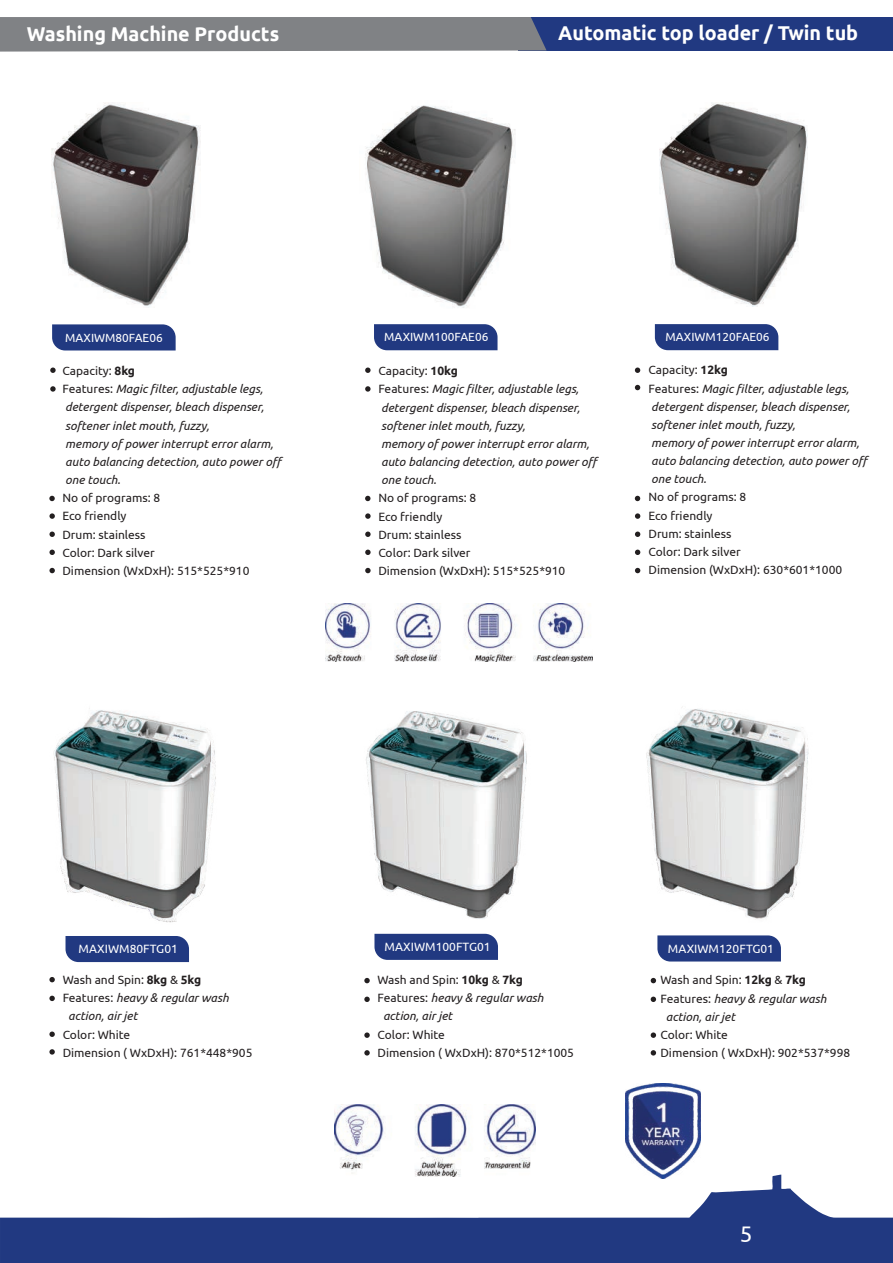
<style>
.page{position:relative;width:893px;height:1263px;background:#fff}
.page>*{position:absolute;margin:0;border:0;box-sizing:border-box;transform-origin:0 0}
.t1{font:22.5px "Ubuntu";color:#fff}
.t2{font:700 19.95px "Ubuntu";color:#fff}
.t3{font:italic 12px/18.1px "Ubuntu";color:#231f20}
.t4{font:12px/18.1px "Ubuntu";color:#231f20}
.t5{font:12px "Ubuntu";color:#fff}
.t6{font:11.85px "Ubuntu";color:#fff}
.s1{font-style:normal}
.s2{font-weight:700;font-style:normal}
.s3{font-weight:700}
</style>
<div class="page">
<img style="left:51px;top:102px;width:150px;height:206px">
<img style="left:365px;top:105px;width:150px;height:203px">
<img style="left:659px;top:102px;width:148px;height:205px">
<svg style="left:0;top:1174px;width:893px;height:89px;fill:#213981"></svg>
<img style="left:625px;top:1083px;width:75px;height:96px">
<img style="left:53px;top:708px;width:163px;height:233px">
<img style="left:366px;top:711px;width:161px;height:223px">
<img style="left:646px;top:706px;width:163px;height:213px">
<svg style="left:52px;top:324px;width:124px;height:26px;background:#2a4186"></svg>
<div style="left:374px;top:324px;width:123px;height:26px;background:#213981"></div>
<div style="left:655px;top:324px;width:123px;height:26px;background:#213981"></div>
<div style="left:66px;top:936px;width:123px;height:26px;background:#213981"></div>
<div style="left:374px;top:934px;width:124px;height:26px;background:#213981"></div>
<div style="left:657px;top:935px;width:124px;height:26px;background:#213981"></div>
<img style="left:325px;top:604px;width:267px;height:58px">
<img style="left:334px;top:1105px;width:202px;height:71px">
<svg style="left:50px;top:367px;width:6px;height:6px"></svg>
<svg style="left:50px;top:386px;width:6px;height:6px"></svg>
<svg style="left:49px;top:496px;width:6px;height:5px"></svg>
<svg style="left:49px;top:513px;width:6px;height:6px"></svg>
<svg style="left:49px;top:531px;width:6px;height:6px"></svg>
<svg style="left:49px;top:550px;width:6px;height:5px"></svg>
<svg style="left:49px;top:568px;width:6px;height:5px"></svg>
<svg style="left:365px;top:367px;width:6px;height:6px"></svg>
<svg style="left:365px;top:386px;width:6px;height:6px"></svg>
<svg style="left:365px;top:496px;width:5px;height:5px"></svg>
<svg style="left:365px;top:513px;width:6px;height:6px"></svg>
<svg style="left:365px;top:531px;width:6px;height:6px"></svg>
<svg style="left:365px;top:550px;width:6px;height:5px"></svg>
<svg style="left:365px;top:568px;width:6px;height:5px"></svg>
<svg style="left:635px;top:367px;width:5px;height:6px"></svg>
<svg style="left:635px;top:385px;width:5px;height:5px"></svg>
<svg style="left:635px;top:496px;width:5px;height:5px"></svg>
<svg style="left:635px;top:513px;width:5px;height:6px"></svg>
<svg style="left:635px;top:531px;width:5px;height:6px"></svg>
<svg style="left:635px;top:550px;width:5px;height:5px"></svg>
<svg style="left:635px;top:568px;width:5px;height:5px"></svg>
<svg style="left:49px;top:977px;width:6px;height:5px"></svg>
<svg style="left:49px;top:996px;width:6px;height:5px"></svg>
<svg style="left:49px;top:1031px;width:6px;height:6px"></svg>
<svg style="left:49px;top:1049px;width:6px;height:5px"></svg>
<svg style="left:364px;top:978px;width:6px;height:5px"></svg>
<svg style="left:364px;top:996px;width:6px;height:6px"></svg>
<svg style="left:364px;top:1032px;width:6px;height:6px"></svg>
<svg style="left:364px;top:1050px;width:6px;height:5px"></svg>
<div style="left:518px;top:17px;width:374px;height:33px;background:#213981"></div>
<div style="left:0;top:17px;width:547px;height:35px;background:#808285"></div>
<svg style="left:651px;top:978px;width:5px;height:5px"></svg>
<svg style="left:651px;top:996px;width:5px;height:6px"></svg>
<svg style="left:651px;top:1032px;width:5px;height:6px"></svg>
<svg style="left:651px;top:1050px;width:5px;height:5px"></svg>
<h2 class="t2" style="left:27px;top:21px;width:254px">Washing Machine Products</h2>
<h2 class="t2" style="left:558px;top:21px;width:301px">Automatic top loader / Twin tub</h2>
<p class="t6" style="left:65px;top:330px;width:99px">MAXIWM80FAE06</p>
<p class="t3" style="left:62px;top:361px;width:222px"><span class="s1">Capacity:</span> <span class="s2">8kg<br></span><span class="s1">Features:</span> Magic filter, adjustable legs, detergent dispenser, bleach dispenser, softener inlet mouth, fuzzy,<br>memory of power interrupt error alarm, auto balancing detection, auto power off one touch.</p>
<p class="t4" style="left:62px;top:488px;width:189px">No of programs: 8<br>Eco friendly<br>Drum: stainless<br>Color: Dark silver<br>Dimension (WxDxH): 515*525*910</p>
<p class="t6" style="left:384px;top:330px;width:106px">MAXIWM100FAE06</p>
<p class="t3" style="left:378px;top:362px;width:222px"><span class="s1">Capacity:</span> <span class="s2">10kg<br></span><span class="s1">Features:</span> Magic filter, adjustable legs, detergent dispenser, bleach dispenser, softener inlet mouth, fuzzy,<br>memory of power interrupt error alarm, auto balancing detection, auto power off one touch.</p>
<p class="t4" style="left:378px;top:489px;width:189px">No of programs: 8<br>Eco friendly<br>Drum: stainless<br>Color: Dark silver<br>Dimension (WxDxH): 515*525*910</p>
<p class="t6" style="left:665px;top:330px;width:106px">MAXIWM120FAE06</p>
<p class="t3" style="left:648px;top:361px;width:222px"><span class="s1">Capacity:</span> <span class="s2">12kg<br></span><span class="s1">Features:</span> Magic filter, adjustable legs, detergent dispenser, bleach dispenser, softener inlet mouth, fuzzy,<br>memory of power interrupt error alarm, auto balancing detection, auto power off one touch.</p>
<p class="t4" style="left:648px;top:488px;width:195px">No of programs: 8<br>Eco friendly<br>Drum: stainless<br>Color: Dark silver<br>Dimension (WxDxH): 630*601*1000</p>
<p class="t5" style="left:79px;top:942px;width:101px">MAXIWM80FTG01</p>
<p class="t4" style="left:63px;top:970px;width:140px">Wash and Spin: <span class="s3">8kg</span> &amp; <span class="s3">5kg</span></p>
<p class="t3" style="left:63px;top:988px;width:167px"><span class="s1">Features:</span> heavy &amp; regular wash</p>
<p class="t3" style="left:68px;top:1007px;width:71px">action, air jet</p>
<p class="t4" style="left:63px;top:1025px;width:191px">Color: White<br>Dimension ( WxDxH): 761*448*905</p>
<p class="t5" style="left:385px;top:939px;width:108px">MAXIWM100FTG01</p>
<p class="t5" style="left:668px;top:941px;width:108px">MAXIWM120FTG01</p>
<p class="t4" style="left:660px;top:971px;width:147px">Wash and Spin: <span class="s3">12kg</span> &amp; <span class="s3">7kg</span></p>
<p class="t3" style="left:660px;top:989px;width:167px"><span class="s1">Features:</span> heavy &amp; regular wash</p>
<p class="t3" style="left:666px;top:1007px;width:71px">action, air jet</p>
<p class="t4" style="left:660px;top:1025px;width:191px">Color: White<br>Dimension ( WxDxH): 902*537*998</p>
<p class="t4" style="left:377px;top:970px;width:147px">Wash and Spin: <span class="s3">10kg</span> &amp; <span class="s3">7kg</span></p>
<p class="t3" style="left:377px;top:988px;width:167px"><span class="s1">Features:</span> heavy &amp; regular wash</p>
<p class="t3" style="left:383px;top:1007px;width:71px">action, air jet</p>
<p class="t4" style="left:377px;top:1025px;width:198px">Color: White<br>Dimension ( WxDxH): 870*512*1005</p>
<h1 class="t1" style="left:740px;top:1220px;width:14px">5</h1>
</div>
